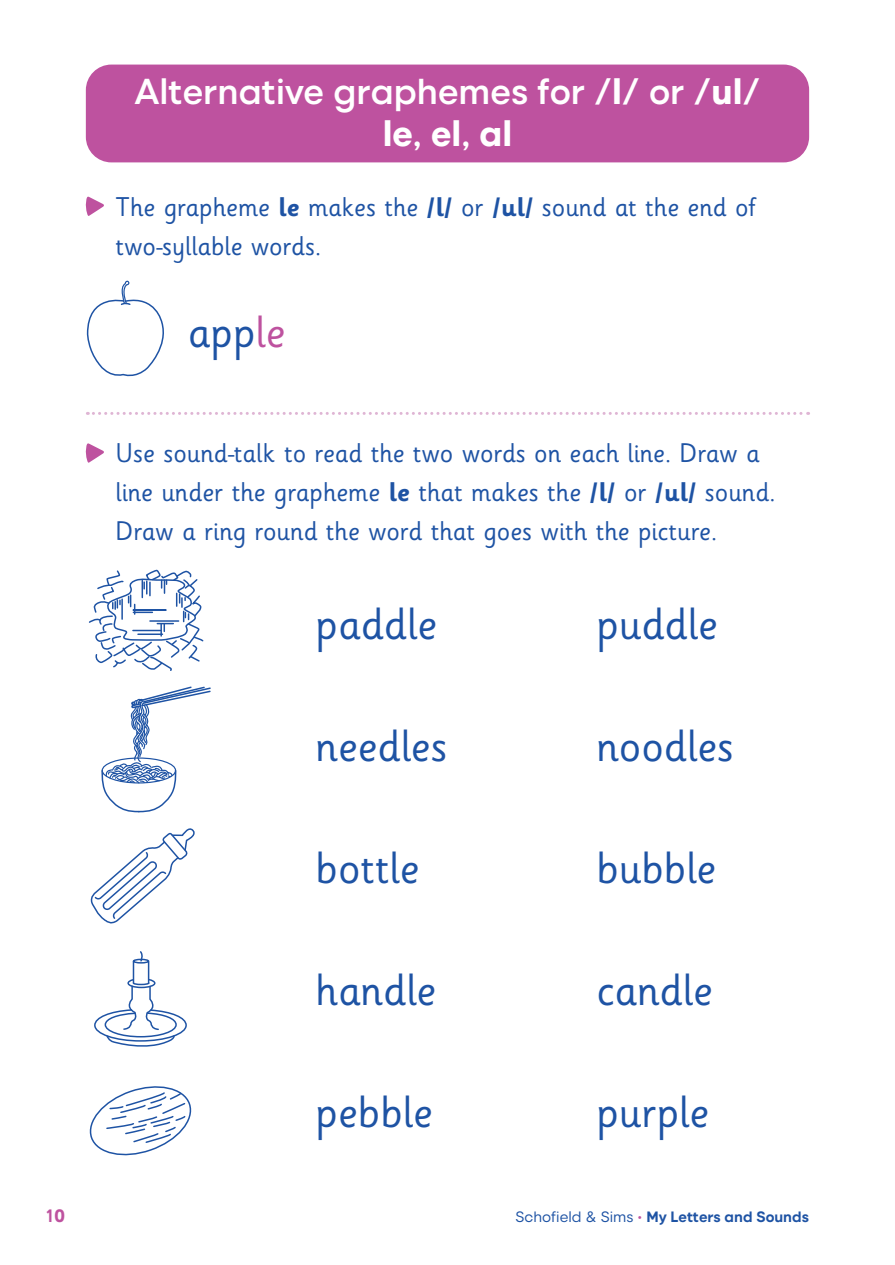
<style>
.page{position:relative;width:895px;height:1265px;background:#fff}
.page>*{position:absolute;margin:0;border:0;box-sizing:border-box;transform-origin:0 0}
.t1{font:45px "Sassoon Infant Rg";color:#1e53a4}
.t2{font:600 36px/42px "Izmir";color:#fff;text-align:center}
.t3{font:27px/39px "Sassoon Infant Rg";color:#1e53a4}
.t4{font:700 18px "Sassoon Infant Rg";color:#be529f}
.t5{font:700 15px "Izmir";color:#1e53a4}
.s1{font-weight:800}
.s2{font-weight:700}
.s3{color:#be529f}
.s4{font-weight:400}
.s5{font-weight:400;color:#be529f}
</style>
<div class="page">
<svg style="left:87px;top:412px;width:721px;height:3px"></svg>
<svg style="left:85px;top:443px;width:19px;height:20px"></svg>
<svg style="left:85px;top:196px;width:19px;height:20px"></svg>
<div style="left:86px;top:65px;width:723px;height:97px;background:#be529f;border-radius:26px"></div>
<svg style="left:87px;top:281px;width:77px;height:96px"></svg>
<svg style="left:90px;top:828px;width:105px;height:96px"></svg>
<svg style="left:94px;top:951px;width:93px;height:96px"></svg>
<svg style="left:89px;top:1086px;width:103px;height:70px"></svg>
<svg style="left:88px;top:569px;width:116px;height:102px"></svg>
<svg style="left:101px;top:686px;width:110px;height:127px"></svg>
<h2 class="t2" style="left:134px;top:68px;width:627px">Alternative graphemes for <span class="s1">/l/</span> or <span class="s1">/ul/ le</span>, <span class="s1">el</span>, <span class="s1">al</span></h2>
<p class="t3" style="left:116px;top:188px;width:641px">The grapheme <span class="s2">le</span> makes the <span class="s2">/l/</span> or <span class="s2">/ul/</span> sound at the end of two-syllable words.</p>
<h1 class="t1" style="left:188px;top:307px;width:99px">app<span class="s3">le</span></h1>
<p class="t3" style="left:116px;top:435px;width:661px">Use sound-talk to read the two words on each line. Draw a line under the grapheme <span class="s2">le</span> that makes the <span class="s2">/l/</span> or <span class="s2">/ul/</span> sound.<br>Draw a ring round the word that goes with the picture.</p>
<h1 class="t1" style="left:315px;top:599px;width:123px">paddle</h1>
<h1 class="t1" style="left:596px;top:599px;width:123px">puddle</h1>
<h1 class="t1" style="left:315px;top:721px;width:133px">needles</h1>
<h1 class="t1" style="left:596px;top:721px;width:139px">noodles</h1>
<h1 class="t1" style="left:315px;top:843px;width:105px">bottle</h1>
<h1 class="t1" style="left:596px;top:843px;width:121px">bubble</h1>
<h1 class="t1" style="left:315px;top:964px;width:122px">handle</h1>
<h1 class="t1" style="left:596px;top:964px;width:118px">candle</h1>
<h1 class="t1" style="left:315px;top:1086px;width:119px">pebble</h1>
<h1 class="t1" style="left:596px;top:1086px;width:114px">purple</h1>
<p class="t4" style="left:45px;top:1205px;width:21px">10</p>
<p class="t5" style="left:515px;top:1205px;width:295px"><span class="s4">Schofield &amp; Sims</span> <span class="s5">•</span> My Letters and Sounds</p>
</div>
